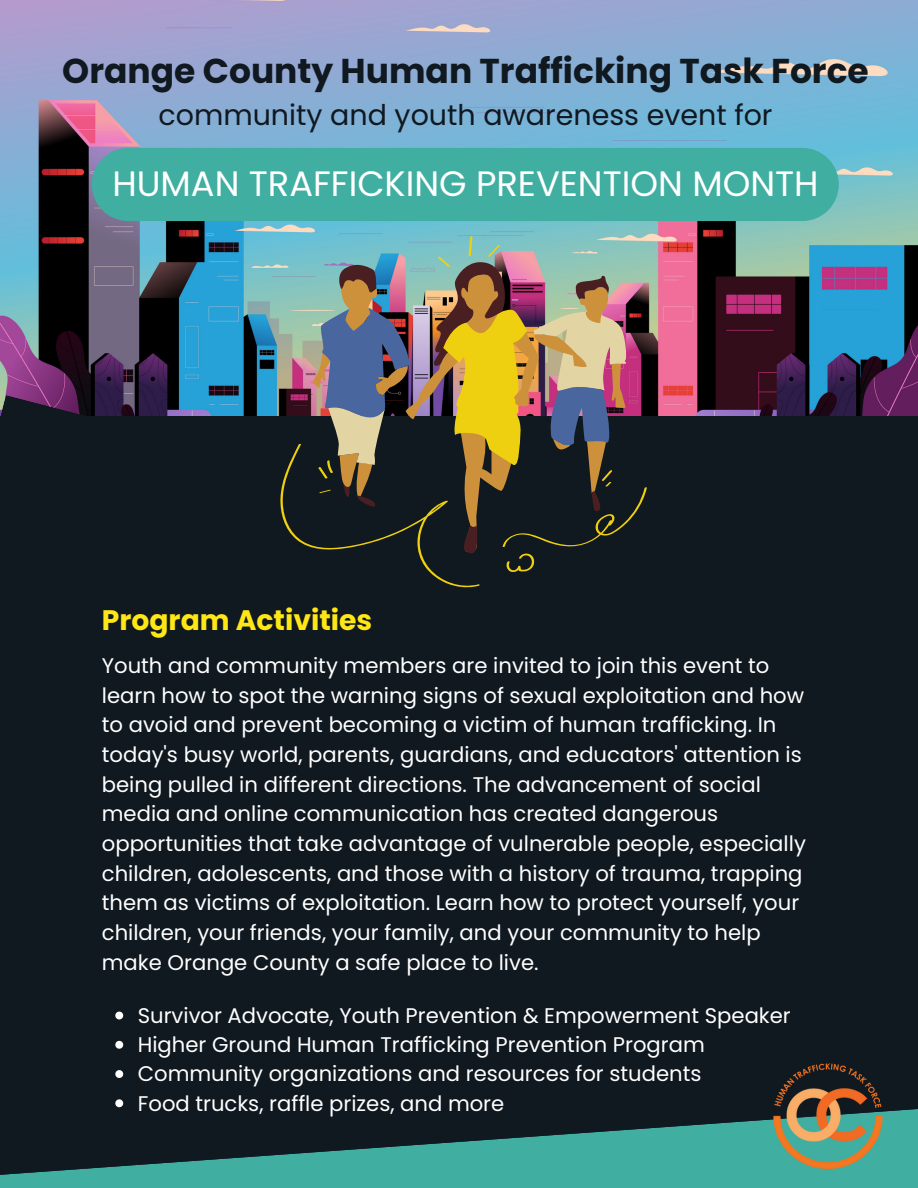
<style>
.page{position:relative;width:918px;height:1188px;background:#101820}
.page>*{position:absolute;margin:0;border:0;box-sizing:border-box;transform-origin:0 0}
.t1{font:35.25px "Poppins";color:#fff}
.t2{font:700 34.5px "Poppins";color:#101820}
.t3{font:28.5px "Poppins";color:#101820}
.t4{font:700 28.2px "Poppins";color:#fee715}
.t5{font:21.15px/29.7px "Poppins";color:#fff}
</style>
<div class="page">
<img style="left:0;top:0;width:918px;height:395px">
<svg style="left:0;top:395px;width:918px;height:193px"></svg>
<svg style="left:0;top:1107px;width:918px;height:81px;fill:#40aea1"></svg>
<div style="left:92px;top:148px;width:747px;height:73px;background:#40aea1;border-radius:36px"></div>
<svg style="left:280px;top:236px;width:367px;height:351px"></svg>
<img style="left:765px;top:1063px;width:129px;height:116px">
<svg style="left:115px;top:1012px;width:8px;height:7px"></svg>
<svg style="left:115px;top:1041px;width:8px;height:8px"></svg>
<svg style="left:115px;top:1070px;width:8px;height:8px"></svg>
<svg style="left:115px;top:1099px;width:8px;height:8px"></svg>
<h2 class="t2" style="left:62px;top:47px;width:808px">Orange County Human Trafficking Task Force</h2>
<h3 class="t3" style="left:159px;top:95px;width:616px">community and youth awareness event for</h3>
<h1 class="t1" style="left:112px;top:159px;width:708px">HUMAN TRAFFICKING PREVENTION MONTH</h1>
<h3 class="t4" style="left:102px;top:600px;width:272px">Program Activities</h3>
<p class="t5" style="left:102px;top:651px;width:706px">Youth and community members are invited to join this event to learn how to spot the warning signs of sexual exploitation and how to avoid and prevent becoming a victim of human trafficking. In today's busy world, parents, guardians, and educators' attention is being pulled in different directions. The advancement of social media and online communication has created dangerous opportunities that take advantage of vulnerable people, especially children, adolescents, and those with a history of trauma, trapping them as victims of exploitation. Learn how to protect yourself, your children, your friends, your family, and your community to help make Orange County a safe place to live.</p>
<p class="t5" style="left:138px;top:1001px;width:655px;line-height:29.2px">Survivor Advocate, Youth Prevention &amp; Empowerment Speaker Higher Ground Human Trafficking Prevention Program Community organizations and resources for students<br>Food trucks, raffle prizes, and more</p>
</div>
